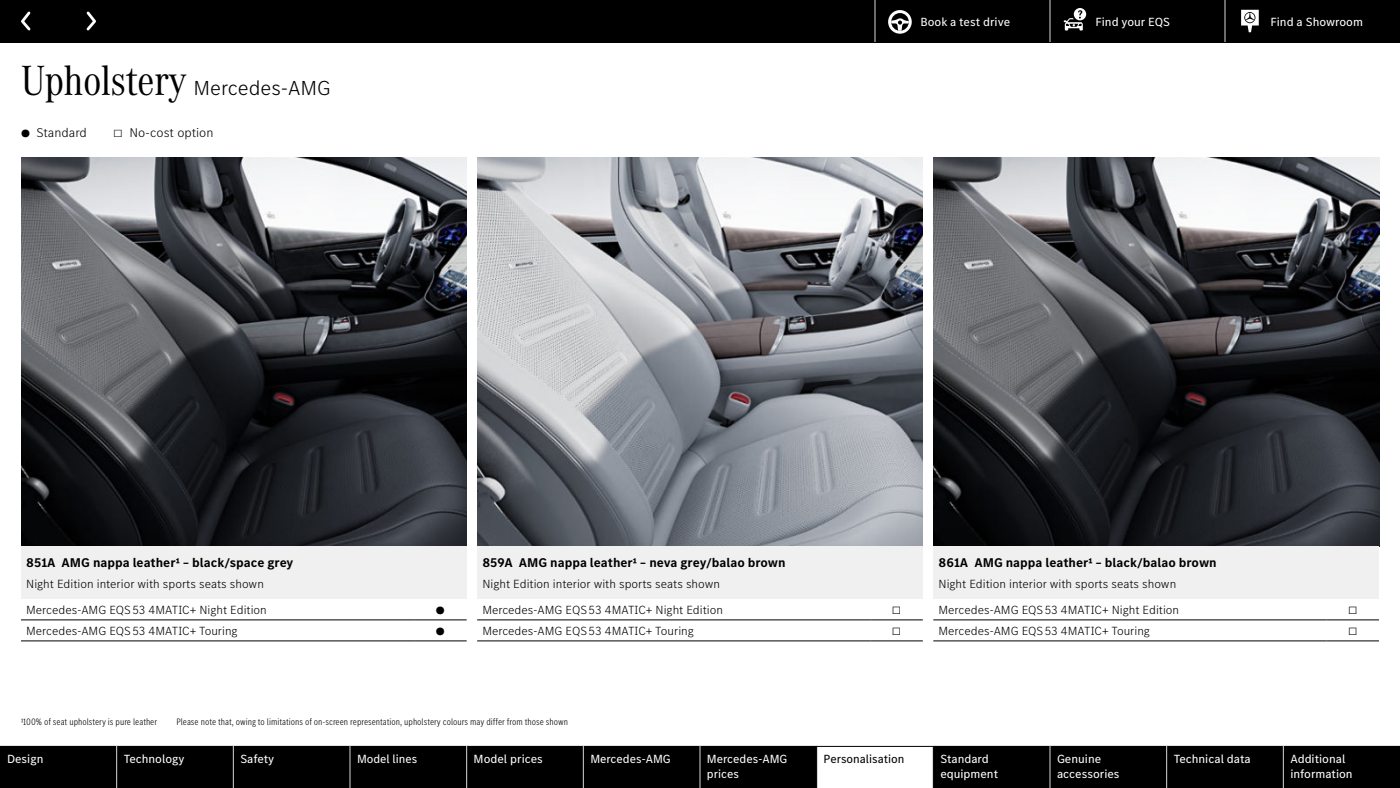
<style>
.page{position:relative;width:1400px;height:788px;background:#fff}
.page>*{position:absolute;margin:0;border:0;box-sizing:border-box;transform-origin:0 0}
.t1{font:300 21px "MB Corpo S Text";color:#000}
.t2{font:700 13.12px "MB Corpo S Text";color:#000}
.t3{font:300 13.12px "MB Corpo S Text";color:#000}
.t4{font:300 12.25px "MB Corpo S Text";color:#000}
.t5{font:12.25px/14.7px "MB Corpo S Text";color:#fff}
.t6{font:12.25px "MB Corpo S Text";color:#000}
.t7{font:10.85px "MB Corpo S Text";color:#000}
.t8{font:10.67px "MB Corpo S Text";color:#000;scale:1.04 1}
.t9{font:300 condensed 9.62px "MB Corpo S Text";color:#000}
.s1{font-family:"MB Corpo A Title Cond";font-weight:400;font-size:43.75px}
.s2{font-size:10.67px}
</style>
<div class="page">
<img style="left:21px;top:158px;width:446px;height:388px">
<img style="left:477px;top:158px;width:446px;height:388px">
<img style="left:933px;top:158px;width:446px;height:388px">
<div style="left:21px;top:546px;width:446px;height:52px;background:#f0f0f0"></div>
<div style="left:477px;top:546px;width:446px;height:52px;background:#f0f0f0"></div>
<div style="left:933px;top:546px;width:446px;height:52px;background:#f0f0f0"></div>
<hr style="left:414px;top:619px;width:53px;height:1px;background:#000">
<hr style="left:414px;top:640px;width:53px;height:1px;background:#000">
<hr style="left:21px;top:640px;width:393px;height:1px;background:#000">
<hr style="left:21px;top:619px;width:393px;height:1px;background:#000">
<hr style="left:870px;top:619px;width:53px;height:1px;background:#000">
<hr style="left:870px;top:640px;width:53px;height:1px;background:#000">
<hr style="left:477px;top:640px;width:393px;height:1px;background:#000">
<hr style="left:477px;top:619px;width:393px;height:1px;background:#000">
<hr style="left:1326px;top:619px;width:53px;height:1px;background:#000">
<hr style="left:1326px;top:640px;width:53px;height:1px;background:#000">
<hr style="left:933px;top:640px;width:393px;height:1px;background:#000">
<hr style="left:933px;top:619px;width:393px;height:1px;background:#000">
<div style="left:0;top:0;width:1400px;height:42px;background:#000"></div>
<svg style="left:875px;top:0;width:384px;height:42px"></svg>
<svg style="left:0;top:746px;width:1400px;height:42px;fill:#000"></svg>
<hr style="left:1050px;top:746px;width:1px;height:42px;background:#d8d8d8">
<hr style="left:1166px;top:746px;width:1px;height:42px;background:#d8d8d8">
<hr style="left:1283px;top:746px;width:1px;height:42px;background:#d8d8d8">
<hr style="left:116px;top:746px;width:1px;height:42px;background:#d8d8d8">
<hr style="left:233px;top:746px;width:1px;height:42px;background:#d8d8d8">
<hr style="left:350px;top:746px;width:1px;height:42px;background:#d8d8d8">
<hr style="left:466px;top:746px;width:1px;height:42px;background:#d8d8d8">
<hr style="left:583px;top:746px;width:1px;height:42px;background:#d8d8d8">
<hr style="left:700px;top:746px;width:1px;height:42px;background:#d8d8d8">
<hr style="left:816px;top:746px;width:1px;height:42px;background:#000">
<hr style="left:933px;top:746px;width:1px;height:42px;background:#000">
<svg style="left:87px;top:12px;width:9px;height:18px"></svg>
<svg style="left:21px;top:12px;width:9px;height:18px"></svg>
<h1 class="t1" style="left:21px;top:78px;width:311px"><span class="s1">Upholstery</span> Mercedes-AMG</h1>
<p class="t3" style="left:21px;top:126px;width:67px"><span class="s2">●</span> Standard</p>
<p class="t3" style="left:113px;top:126px;width:102px"><span class="s2">□</span> No-cost option</p>
<p class="t5" style="left:920px;top:15px;width:91px">Book a test drive</p>
<p class="t5" style="left:1096px;top:15px;width:76px">Find your EQS</p>
<p class="t5" style="left:1271px;top:15px;width:94px">Find a Showroom</p>
<p class="t2" style="left:26px;top:556px;width:269px">851A AMG nappa leather¹ – black/space grey</p>
<p class="t4" style="left:26px;top:578px;width:239px">Night Edition interior with sports seats shown</p>
<p class="t2" style="left:482px;top:556px;width:305px">859A AMG nappa leather¹ – neva grey/balao brown</p>
<p class="t4" style="left:482px;top:578px;width:239px">Night Edition interior with sports seats shown</p>
<p class="t2" style="left:939px;top:556px;width:280px">861A AMG nappa leather¹ – black/balao brown</p>
<p class="t4" style="left:939px;top:578px;width:239px">Night Edition interior with sports seats shown</p>
<p class="t4" style="left:26px;top:604px;width:242px">Mercedes-AMG EQS 53 4MATIC+ Night Edition</p>
<p class="t8" style="left:436px;top:605px;width:10px">●</p>
<p class="t4" style="left:26px;top:625px;width:213px">Mercedes-AMG EQS 53 4MATIC+ Touring</p>
<p class="t8" style="left:436px;top:626px;width:10px">●</p>
<p class="t4" style="left:482px;top:604px;width:242px">Mercedes-AMG EQS 53 4MATIC+ Night Edition</p>
<p class="t7" style="left:892px;top:605px;width:11px">□</p>
<p class="t4" style="left:482px;top:625px;width:213px">Mercedes-AMG EQS 53 4MATIC+ Touring</p>
<p class="t7" style="left:892px;top:626px;width:11px">□</p>
<p class="t4" style="left:939px;top:604px;width:242px">Mercedes-AMG EQS 53 4MATIC+ Night Edition</p>
<p class="t7" style="left:1348px;top:605px;width:11px">□</p>
<p class="t4" style="left:939px;top:625px;width:213px">Mercedes-AMG EQS 53 4MATIC+ Touring</p>
<p class="t7" style="left:1348px;top:626px;width:11px">□</p>
<p class="t9" style="left:21px;top:717px;width:138px">¹100% of seat upholstery is pure leather</p>
<p class="t9" style="left:176px;top:717px;width:393px">Please note that, owing to limitations of on-screen representation, upholstery colours may differ from those shown</p>
<p class="t5" style="left:7px;top:751px;width:38px">Design</p>
<p class="t5" style="left:124px;top:751px;width:62px">Technology</p>
<p class="t5" style="left:240px;top:751px;width:36px">Safety</p>
<p class="t5" style="left:357px;top:751px;width:62px">Model lines</p>
<p class="t5" style="left:474px;top:751px;width:71px">Model prices</p>
<p class="t5" style="left:590px;top:751px;width:82px">Mercedes-AMG</p>
<p class="t5" style="left:707px;top:751px;width:82px">Mercedes-AMG prices</p>
<p class="t6" style="left:824px;top:753px;width:82px">Personalisation</p>
<p class="t5" style="left:940px;top:751px;width:59px">Standard equipment</p>
<p class="t5" style="left:1057px;top:751px;width:64px">Genuine accessories</p>
<p class="t5" style="left:1174px;top:751px;width:79px">Technical data</p>
<p class="t5" style="left:1290px;top:751px;width:64px">Additional information</p>
</div>
